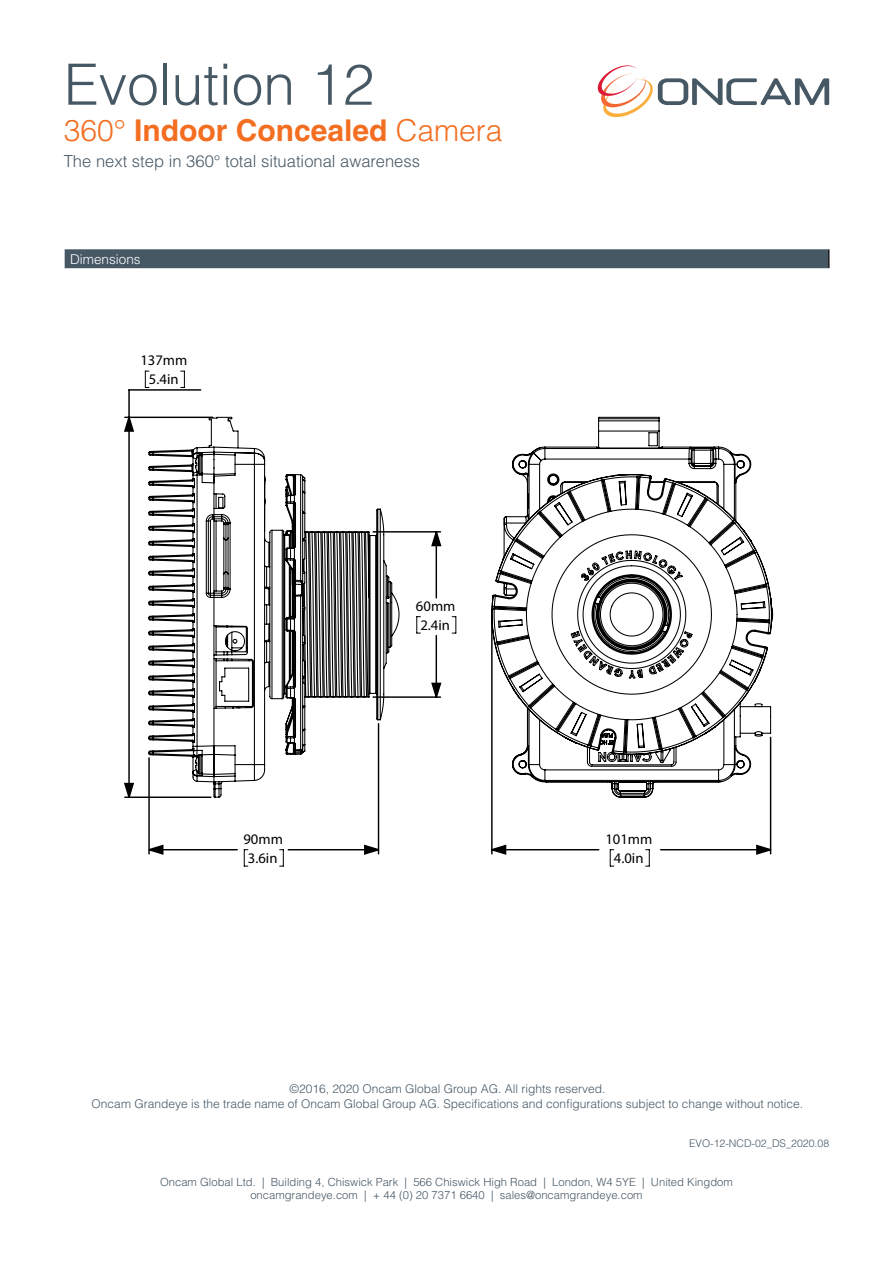
<style>
.page{position:relative;width:893px;height:1263px;background:#fff}
.page>*{position:absolute;margin:0;border:0;box-sizing:border-box;transform-origin:0 0}
.t1{font:300 57px "Helvetica LT Std";color:#475865}
.t2{font:700 30px "Helvetica LT Std";color:#f36e21}
.t3{font:300 16.5px "Helvetica LT Std";color:#475865}
.t4{font:14.7px/18.8px "Arial";color:#000;text-align:center}
.t5{font:300 13.5px "Helvetica LT Std";color:#fff}
.t6{font:300 12px "Helvetica LT Std";color:#475865}
.t7{font:300 11.25px "Helvetica LT Std";color:#475865}
.Bulleted_Text{font:300 10.5px "Helvetica LT Std";color:#475865}
.s1{font-weight:300}
</style>
<div class="page">
<svg style="left:597px;top:65px;width:232px;height:51px"></svg>
<div style="left:64px;top:249px;width:765px;height:20px;background:#475865"></div>
<svg style="left:828px;top:249px;width:2px;height:19px"></svg>
<svg style="left:64px;top:249px;width:1px;height:19px"></svg>
<hr style="left:64px;top:268px;width:766px;height:1px;background:#fff">
<svg style="left:145px;top:371px;width:4px;height:17px"></svg>
<svg style="left:181px;top:371px;width:4px;height:17px"></svg>
<svg style="left:452px;top:616px;width:4px;height:18px"></svg>
<svg style="left:244px;top:849px;width:4px;height:18px"></svg>
<svg style="left:280px;top:849px;width:4px;height:18px"></svg>
<hr style="left:125px;top:796px;width:86px;height:2px;background:#000">
<hr style="left:129px;top:389px;width:72px;height:2px;background:#000">
<hr style="left:128px;top:390px;width:2px;height:27px;background:#000">
<hr style="left:288px;top:849px;width:83px;height:1px;background:#000">
<hr style="left:149px;top:849px;width:88px;height:1px;background:#000">
<hr style="left:378px;top:724px;width:1px;height:130px;background:#000">
<hr style="left:148px;top:758px;width:2px;height:96px;background:#000">
<hr style="left:770px;top:737px;width:1px;height:117px;background:#000">
<hr style="left:491px;top:623px;width:2px;height:231px;background:#000">
<svg style="left:125px;top:417px;width:315px;height:380px"></svg>
<svg style="left:363px;top:844px;width:17px;height:11px"></svg>
<svg style="left:148px;top:844px;width:16px;height:11px"></svg>
<svg style="left:491px;top:844px;width:281px;height:23px"></svg>
<svg style="left:491px;top:416px;width:283px;height:383px"></svg>
<svg style="left:148px;top:416px;width:252px;height:403px"></svg>
<p class="t1" style="left:64px;top:49px;width:312px">Evolution 12</p>
<p class="t2" style="left:64px;top:112px;width:440px"><span class="s1">360°</span> Indoor Concealed <span class="s1">Camera</span></p>
<p class="t3" style="left:64px;top:151px;width:358px">The next step in 360° total situational awareness</p>
<p class="t5" style="left:70px;top:250px;width:72px">Dimensions</p>
<p class="t4" style="left:140px;top:351px;width:48px">137mm<br>5.4in</p>
<p class="t4" style="left:243px;top:829px;width:41px">90mm<br>3.6in</p>
<p class="t4" style="left:416px;top:596px;width:41px">60mm<br>2.4in</p>
<p class="t4" style="left:605px;top:829px;width:48px">101mm<br>4.0in</p>
<p class="t6" style="left:289px;top:1081px;width:317px">©2016, 2020 Oncam Global Group AG. All rights reserved.</p>
<p class="t6" style="left:92px;top:1096px;width:713px">Oncam Grandeye is the trade name of Oncam Global Group AG. Specifications and configurations subject to change without notice.</p>
<p class="Bulleted_Text" style="left:689px;top:1136px;width:142px">EVO-12-NCD-02_DS_2020.08</p>
<p class="t7" style="left:160px;top:1175px;width:574px">Oncam Global Ltd. | Building 4, Chiswick Park | 566 Chiswick High Road | London, W4 5YE | United Kingdom</p>
<p class="t7" style="left:250px;top:1188px;width:394px">oncamgrandeye.com | + 44 (0) 20 7371 6640 | sales@oncamgrandeye.com</p>
</div>
